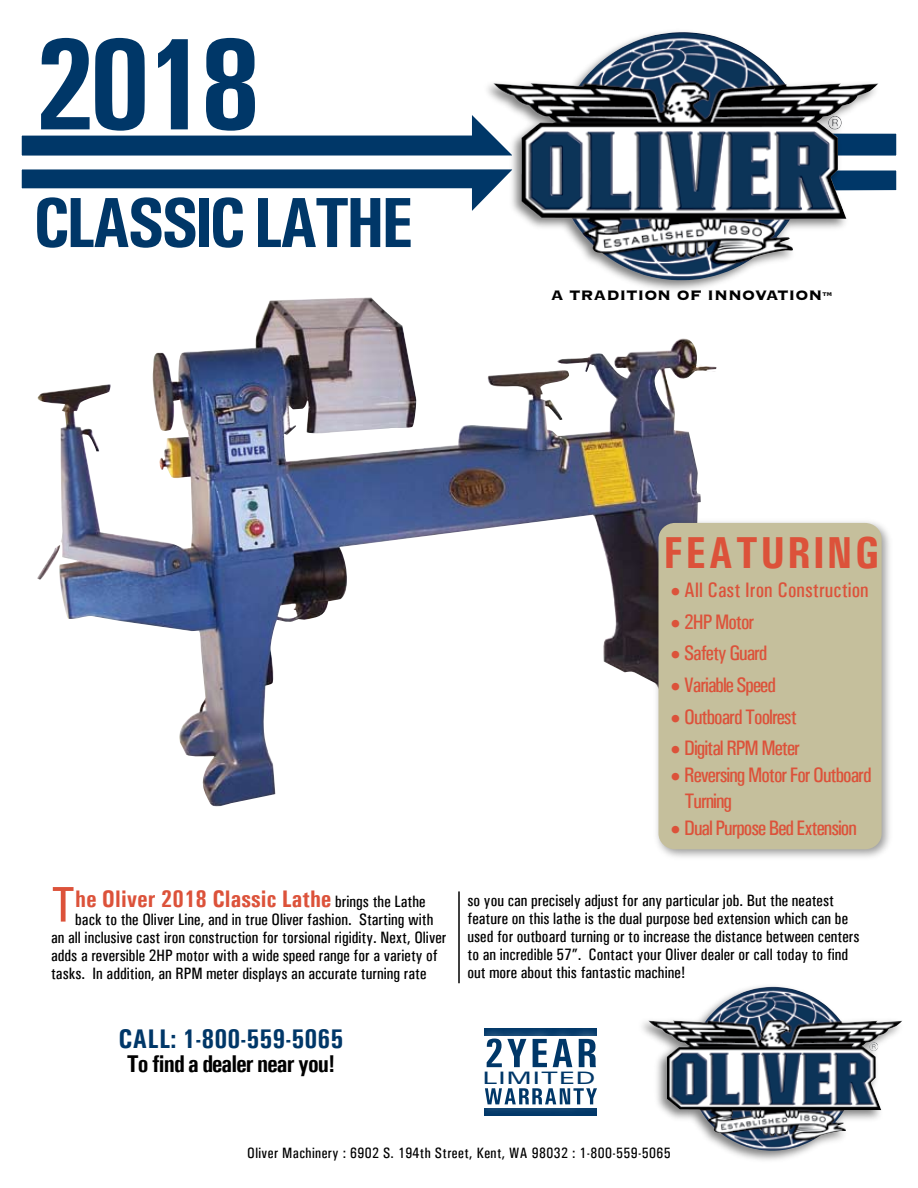
<style>
.page{position:relative;width:918px;height:1188px;background:#fff}
.page>*{position:absolute;margin:0;border:0;box-sizing:border-box;transform-origin:0 0}
.t1{font:700 131.25px "Univers Condensed";color:#003768}
.t2{font:700 71.1px "Univers Condensed";letter-spacing:-.06em;color:#003768}
.t3{font:700 44.85px "Univers Condensed";letter-spacing:.05em;color:#dc523a}
.t4{font:700 27px "Univers Condensed";color:#003768}
.t5{font:700 24.3px "Univers Condensed";letter-spacing:-.04em;color:#000}
.t6{font:700 24px "Univers Condensed";color:#dc523a}
.t7{font:21px/25.2px "Univers Condensed";letter-spacing:-.05em;color:#dc523a}
.t8{font:21px "Univers Condensed";color:#dc523a}
.t9{font:18px "Copperplate Gothic Std 33 BC";color:#000}
.t10{font:18px "Univers";letter-spacing:.02em;color:#003768;scale:1.56 1}
.t11{font:16.5px/18px "Univers Condensed";color:#000}
.t12{font:15px "Univers Condensed";letter-spacing:.025em;color:#000}
.t13{font:7.05px "Copperplate Gothic Std 33 BC";color:#000}
.s1{font-weight:400;font-size:50.1px}
.s2{font-weight:400;font-size:16.5px;color:#000}
.s3{font-size:15px}
</style>
<div class="page">
<img style="left:37px;top:335px;width:680px;height:472px">
<div style="left:474px;top:1025px;width:134px;height:56px;background:#fff;opacity:.75"></div>
<svg style="left:487px;top:1039px;width:109px;height:28px"></svg>
<div style="left:473px;top:1074px;width:136px;height:44px;background:#fff;opacity:.75"></div>
<svg style="left:485px;top:1088px;width:112px;height:16px"></svg>
<svg style="left:882px;top:133px;width:15px;height:23px"></svg>
<svg style="left:882px;top:170px;width:15px;height:21px"></svg>
<svg style="left:21px;top:115px;width:460px;height:96px"></svg>
<div style="left:481px;top:27px;width:401px;height:268px;background:#000;opacity:.5"></div>
<img style="left:493px;top:32px;width:386px;height:248px">
<div style="left:653px;top:517px;width:242px;height:346px;background:#000;opacity:.4"></div>
<div style="left:658px;top:523px;width:224px;height:326px;background:#c5bf9c;border-radius:16px"></div>
<div style="left:636px;top:981px;width:270px;height:184px;background:#000;opacity:.5"></div>
<img style="left:648px;top:987px;width:255px;height:164px">
<hr style="left:458px;top:891px;width:2px;height:92px;background:#000">
<h1 class="t1" style="left:33px;top:5px;width:230px">2018</h1>
<h2 class="t2" style="left:33px;top:180px;width:382px">Classic Lathe</h2>
<p class="t9" style="left:551px;top:286px;width:273px">A Tradition of I nnovation</p>
<p class="t13" style="left:822px;top:291px;width:12px">TM</p>
<h3 class="t6" style="left:51px;top:884px;width:376px"><span class="s1">T</span>he Oliver 2018 Classic Lathe <span class="s2">brings the Lathe</span></h3>
<p class="t11" style="left:51px;top:910px;width:397px;text-indent:24px">back to the Oliver Line, and in true Oliver fashion. Starting with an all inclusive cast iron construction for torsional rigidity. Next, Oliver adds a reversible 2HP motor with a wide speed range for a variety of tasks. In addition, an RPM meter displays an accurate turning rate</p>
<h3 class="t4" style="left:119px;top:1022px;width:226px">CALL: 1-800-559-5065</h3>
<h3 class="t5" style="left:127px;top:1049px;width:210px">To find a dealer near you!</h3>
<h3 class="t3" style="left:663px;top:525px;width:218px">FEATURING</h3>
<p class="t8" style="left:670px;top:578px;width:200px"><span class="s3">•</span> All Cast Iron Construction</p>
<p class="t7" style="left:670px;top:609px;width:86px"><span class="s3">•</span> 2HP Motor</p>
<p class="t7" style="left:670px;top:641px;width:99px"><span class="s3">•</span> Safety Guard</p>
<p class="t7" style="left:670px;top:672px;width:107px"><span class="s3">•</span> Variable Speed</p>
<p class="t7" style="left:670px;top:704px;width:128px"><span class="s3">•</span> Outboard Toolrest</p>
<p class="t7" style="left:670px;top:735px;width:131px"><span class="s3">•</span> Digital RPM Meter</p>
<p class="t7" style="left:684px;top:763px;width:189px;text-indent:-14px"><span class="s3">•</span> Reversing Motor For Outboard<br>Turning</p>
<p class="t7" style="left:670px;top:815px;width:188px"><span class="s3">•</span> Dual Purpose Bed Extension</p>
<p class="t11" style="left:467px;top:891px;width:394px">so you can precisely adjust for any particular job. But the neatest feature on this lathe is the dual purpose bed extension which can be used for outboard turning or to increase the distance between centers to an incredible 57”. Contact your Oliver dealer or call today to find out more about this fantastic machine!</p>
<p class="t10" style="left:483px;top:1067px;width:74px">LIMITED</p>
<p class="t12" style="left:247px;top:1144px;width:425px">Oliver Machinery : 6902 S. 194th Street, Kent, WA 98032 : 1-800-559-5065</p>
</div>
